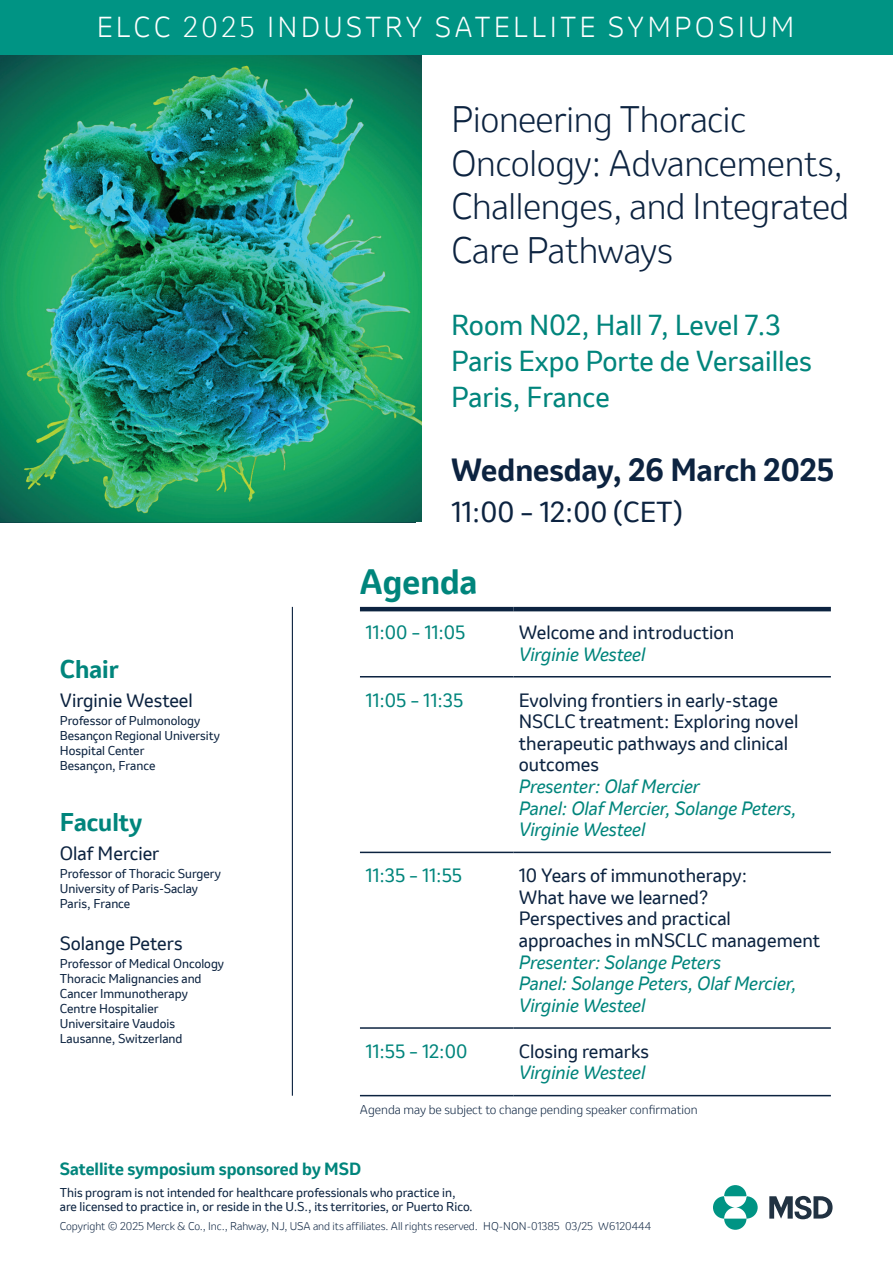
<style>
.page{position:relative;width:893px;height:1263px;background:#fff}
.page>*{position:absolute;margin:0;border:0;box-sizing:border-box;transform-origin:0 0}
._3__Title_of_Meeting{font:300 34.5px/43.5px "Invention";letter-spacing:-.01em;color:#0c2340}
._9__AGENDA{font:700 33px "Invention";color:#00857c}
._5__Day__Date_Month_Year{font:700 30px "Invention";color:#0c2340}
._4__Venue_Room_City__Country{font:27px/36px "Invention";color:#00857c}
.Save_the_Date{font:300 27px "Invention";letter-spacing:.12em;color:#fff}
._6__Time{font:27px "Invention";color:#0c2340}
._7A___RIGHT__CHAIR_FACULTY{font:700 24px "Invention";color:#00857c}
._10A__Agenda__Title{font:18px/21.6px "Invention";color:#0c2340}
._10B__Speaker_name{font:italic 18px/21.6px "Invention";color:#00857c}
._10A__Agenda_Time{font:18px "Invention";color:#00857c}
._7B___RIGHT__Speaker_Name{font:18px "Invention";color:#0c2340}
._2A__MSD_Meeting_Type{font:700 16.5px "Invention";color:#00857c}
._7C___RIGHT__Title_Dept__Company__etc{font:12px/15px "Invention";color:#0c2340}
._12__This_Program_Disclaimer{font:12px/14.4px "Invention";color:#0c2340}
._10C__Agenda__Disclaimer{font:300 12px "Invention";color:#0c2340}
._11__Copyright{font:300 10.5px "Invention";color:#0c2340}
</style>
<div class="page">
<img style="left:0;top:55px;width:422px;height:467px">
<div style="left:0;top:0;width:893px;height:55px;background:#009484"></div>
<hr style="left:292px;top:607px;width:1px;height:489px;background:#0c2340">
<hr style="left:513px;top:1095px;width:318px;height:1px;background:#0c2340">
<hr style="left:513px;top:1027px;width:318px;height:2px;background:#0c2340">
<hr style="left:513px;top:852px;width:318px;height:1px;background:#0c2340">
<hr style="left:513px;top:607px;width:318px;height:4px;background:#0c2340">
<hr style="left:513px;top:676px;width:318px;height:1px;background:#0c2340">
<hr style="left:360px;top:607px;width:153px;height:4px;background:#0c2340">
<hr style="left:360px;top:676px;width:153px;height:1px;background:#0c2340">
<hr style="left:360px;top:852px;width:153px;height:1px;background:#0c2340">
<hr style="left:360px;top:1027px;width:153px;height:2px;background:#0c2340">
<hr style="left:360px;top:1095px;width:153px;height:1px;background:#0c2340">
<svg style="left:713px;top:1185px;width:45px;height:45px"></svg>
<svg style="left:769px;top:1196px;width:64px;height:23px"></svg>
<p class="Save_the_Date" style="left:97px;top:8px;width:699px">ELCC 2025 INDUSTRY SATELLITE SYMPOSIUM</p>
<p class="_3__Title_of_Meeting" style="left:451px;top:98px;width:400px">Pioneering Thoracic<br>Oncology: Advancements,<br>Challenges, and Integrated<br>Care Pathways</p>
<p class="_4__Venue_Room_City__Country" style="left:451px;top:307px;width:362px">Room N02, Hall 7, Level 7.3<br>Paris Expo Porte de Versailles<br>Paris, France</p>
<p class="_5__Day__Date_Month_Year" style="left:451px;top:448px;width:384px">Wednesday, 26 March 2025</p>
<p class="_6__Time" style="left:451px;top:492px;width:233px">11:00 – 12:00 (CET)</p>
<p class="_7A___RIGHT__CHAIR_FACULTY" style="left:60px;top:651px;width:60px">Chair</p>
<p class="_7B___RIGHT__Speaker_Name" style="left:60px;top:687px;width:135px">Virginie Westeel</p>
<p class="_7C___RIGHT__Title_Dept__Company__etc" style="left:60px;top:713px;width:162px">Professor of Pulmonology<br>Besançon Regional University<br>Hospital Center<br>Besançon, France</p>
<p class="_7A___RIGHT__CHAIR_FACULTY" style="left:60px;top:805px;width:84px">Faculty</p>
<p class="_7B___RIGHT__Speaker_Name" style="left:60px;top:841px;width:101px">Olaf Mercier</p>
<p class="_7C___RIGHT__Title_Dept__Company__etc" style="left:60px;top:866px;width:163px">Professor of Thoracic Surgery<br>University of Paris-Saclay<br>Paris, France</p>
<p class="_7B___RIGHT__Speaker_Name" style="left:60px;top:931px;width:124px">Solange Peters</p>
<p class="_7C___RIGHT__Title_Dept__Company__etc" style="left:60px;top:956px;width:166px">Professor of Medical Oncology<br>Thoracic Malignancies and<br>Cancer Immunotherapy<br>Centre Hospitalier<br>Universitaire Vaudois<br>Lausanne, Switzerland</p>
<p class="_9__AGENDA" style="left:360px;top:558px;width:119px">Agenda</p>
<p class="_10A__Agenda_Time" style="left:365px;top:619px;width:102px">11:00 – 11:05</p>
<p class="_10A__Agenda__Title" style="left:519px;top:621px;width:217px">Welcome and introduction</p>
<p class="_10B__Speaker_name" style="left:519px;top:643px;width:128px">Virginie Westeel</p>
<p class="_10A__Agenda_Time" style="left:365px;top:687px;width:99px">11:05 – 11:35</p>
<p class="_10A__Agenda__Title" style="left:519px;top:689px;width:281px">Evolving frontiers in early-stage<br>NSCLC treatment: Exploring novel therapeutic pathways and clinical outcomes</p>
<p class="_10B__Speaker_name" style="left:519px;top:775px;width:183px">Presenter: Olaf Mercier</p>
<p class="_10B__Speaker_name" style="left:519px;top:797px;width:280px">Panel: Olaf Mercier, Solange Peters,<br>Virginie Westeel</p>
<p class="_10A__Agenda_Time" style="left:365px;top:863px;width:98px">11:35 – 11:55</p>
<p class="_10A__Agenda__Title" style="left:519px;top:865px;width:303px">10 Years of immunotherapy:<br>What have we learned?<br>Perspectives and practical approaches in mNSCLC management</p>
<p class="_10B__Speaker_name" style="left:519px;top:951px;width:204px">Presenter: Solange Peters</p>
<p class="_10B__Speaker_name" style="left:519px;top:973px;width:280px">Panel: Solange Peters, Olaf Mercier,<br>Virginie Westeel</p>
<p class="_10A__Agenda_Time" style="left:365px;top:1038px;width:104px">11:55 – 12:00</p>
<p class="_10A__Agenda__Title" style="left:519px;top:1040px;width:132px">Closing remarks</p>
<p class="_10B__Speaker_name" style="left:519px;top:1062px;width:128px">Virginie Westeel</p>
<p class="_10C__Agenda__Disclaimer" style="left:360px;top:1101px;width:339px">Agenda may be subject to change pending speaker confirmation</p>
<p class="_2A__MSD_Meeting_Type" style="left:60px;top:1157px;width:303px">Satellite symposium sponsored by MSD</p>
<p class="_12__This_Program_Disclaimer" style="left:60px;top:1185px;width:414px">This program is not intended for healthcare professionals who practice in, are licensed to practice in, or reside in the U.S., its territories, or Puerto Rico.</p>
<p class="_11__Copyright" style="left:60px;top:1218px;width:593px">Copyright © 2025 Merck &amp; Co., Inc., Rahway, NJ, USA and its affiliates. All rights reserved. HQ-NON-01385 03/25 W6120444</p>
</div>
